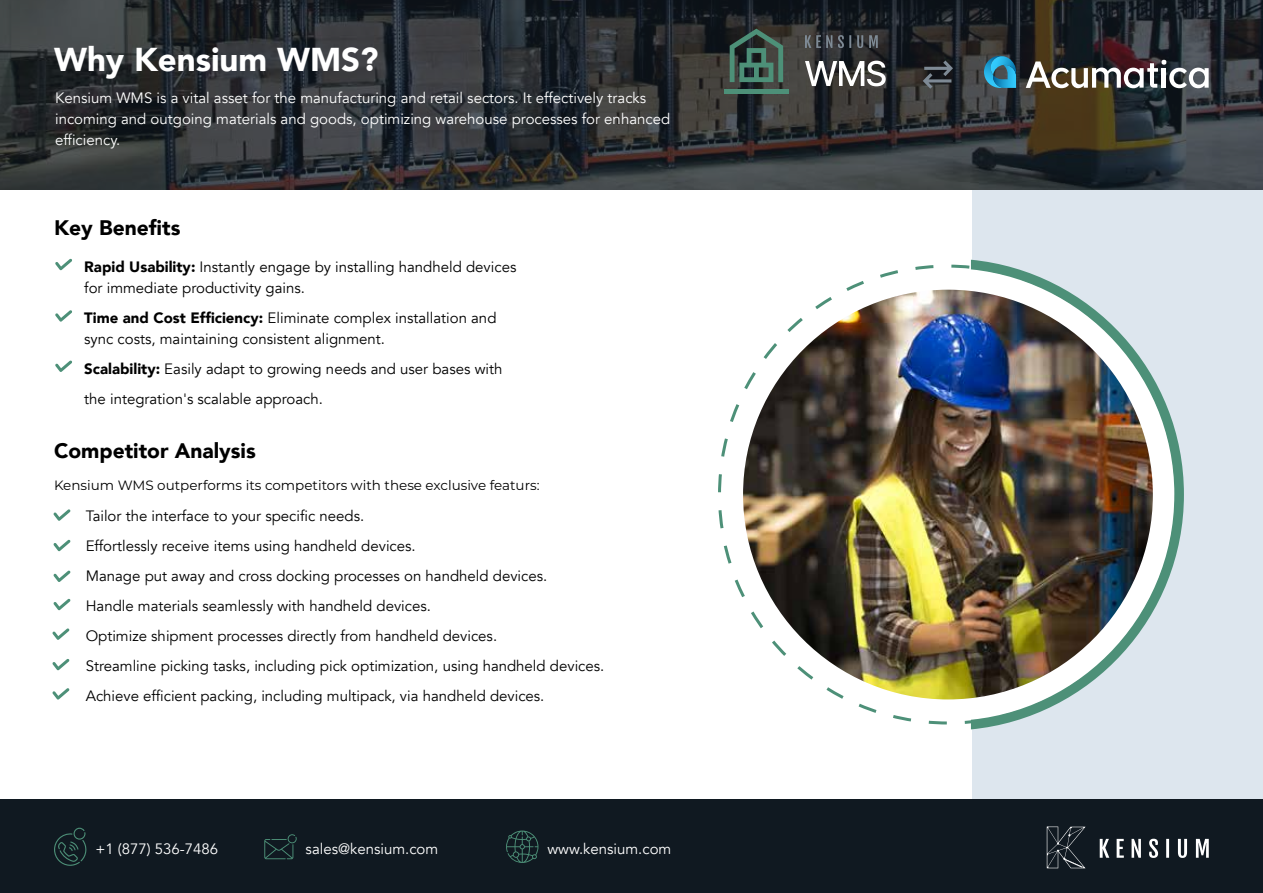
<style>
.page{position:relative;width:1263px;height:893px;background:#fff}
.page>*{position:absolute;margin:0;border:0;box-sizing:border-box;transform-origin:0 0}
.t1{font:900 33px "Avenir";color:#fff}
.t2{font:900 21px "Avenir";color:#000}
.t3{font:15px/30px "Avenir";color:#000}
.t4{font:15px/21px "Avenir";color:#fff}
.t5{font:13.5px "Montserrat";color:#000}
.s1{font-weight:900}
</style>
<div class="page">
<div style="left:972px;top:190px;width:291px;height:609px;background:#dde6ee"></div>
<img style="left:0;top:0;width:1263px;height:190px">
<svg style="left:55px;top:259px;width:17px;height:11px"></svg>
<svg style="left:55px;top:310px;width:17px;height:12px"></svg>
<svg style="left:55px;top:360px;width:17px;height:12px"></svg>
<svg style="left:53px;top:509px;width:18px;height:12px"></svg>
<svg style="left:53px;top:540px;width:18px;height:11px"></svg>
<svg style="left:53px;top:570px;width:18px;height:12px"></svg>
<svg style="left:53px;top:599px;width:18px;height:11px"></svg>
<svg style="left:52px;top:628px;width:17px;height:12px"></svg>
<svg style="left:52px;top:659px;width:17px;height:11px"></svg>
<svg style="left:52px;top:688px;width:17px;height:12px"></svg>
<svg style="left:971px;top:260px;width:213px;height:469px"></svg>
<div style="left:722px;top:268px;width:452px;height:453px;background:#fff;border-radius:50%"></div>
<img style="left:743px;top:290px;width:410px;height:409px;border-radius:205px">
<div style="left:0;top:800px;width:1263px;height:93px;background:#101921"></div>
<svg style="left:264px;top:834px;width:33px;height:25px"></svg>
<svg style="left:506px;top:830px;width:32px;height:33px"></svg>
<svg style="left:1100px;top:839px;width:109px;height:19px"></svg>
<svg style="left:1047px;top:827px;width:38px;height:41px"></svg>
<svg style="left:54px;top:828px;width:33px;height:38px"></svg>
<hr style="left:724px;top:89px;width:65px;height:4px;background:#4d9078">
<svg style="left:730px;top:29px;width:53px;height:53px;background:#3b594d"></svg>
<svg style="left:805px;top:61px;width:81px;height:25px"></svg>
<svg style="left:805px;top:35px;width:73px;height:13px"></svg>
<svg style="left:923px;top:60px;width:30px;height:29px"></svg>
<svg style="left:1026px;top:60px;width:183px;height:28px"></svg>
<svg style="left:984px;top:56px;width:32px;height:32px"></svg>
<h1 class="t1" style="left:54px;top:31px;width:326px">Why Kensium WMS?</h1>
<p class="t4" style="left:55px;top:88px;width:617px">Kensium WMS is a vital asset for the manufacturing and retail sectors. It effectively tracks incoming and outgoing materials and goods, optimizing warehouse processes for enhanced efficiency.</p>
<h2 class="t2" style="left:54px;top:210px;width:128px">Key Benefits</h2>
<p class="t3" style="left:84px;top:257px;width:434px;line-height:21px"><span class="s1">Rapid Usability:</span> Instantly engage by installing handheld devices for immediate productivity gains.</p>
<p class="t3" style="left:84px;top:308px;width:414px;line-height:21px"><span class="s1">Time and Cost Efficiency:</span> Eliminate complex installation and sync costs, maintaining consistent alignment.</p>
<p class="t3" style="left:84px;top:354px;width:420px"><span class="s1">Scalability:</span> Easily adapt to growing needs and user bases with the integration's scalable approach.</p>
<h2 class="t2" style="left:54px;top:433px;width:203px">Competitor Analysis</h2>
<p class="t5" style="left:54px;top:476px;width:487px">Kensium WMS outperforms its competitors with these exclusive featurs:</p>
<p class="t3" style="left:86px;top:501px;width:520px">Tailor the interface to your specific needs.<br>Effortlessly receive items using handheld devices.<br>Manage put away and cross docking processes on handheld devices.<br>Handle materials seamlessly with handheld devices.<br>Optimize shipment processes directly from handheld devices.<br>Streamline picking tasks, including pick optimization, using handheld devices.<br>Achieve efficient packing, including multipack, via handheld devices.</p>
<p class="t4" style="left:95px;top:839px;width:124px">+1 (877) 536-7486</p>
<p class="t4" style="left:306px;top:839px;width:134px">sales@kensium.com</p>
<p class="t4" style="left:547px;top:839px;width:125px">www.kensium.com</p>
</div>
